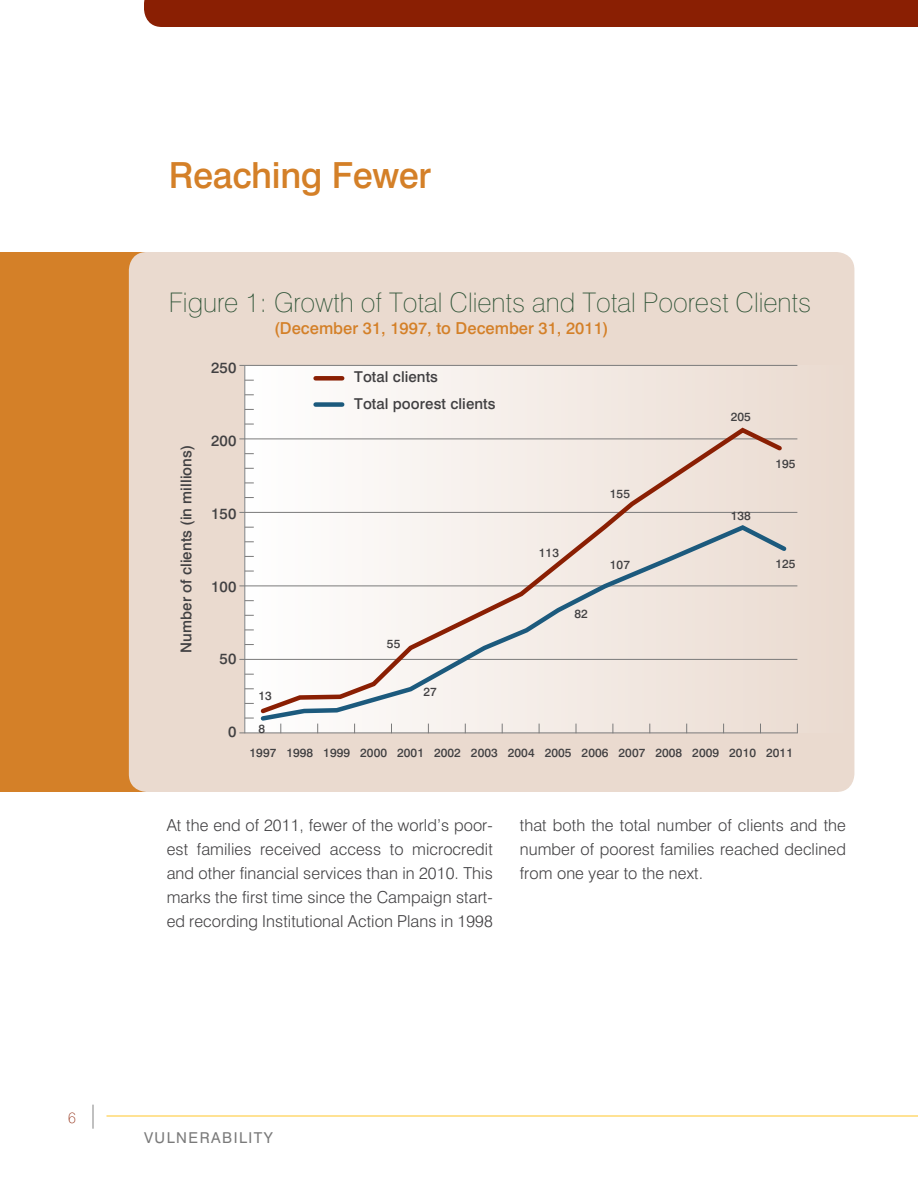
<style>
.page{position:relative;width:918px;height:1188px;background:#fff}
.page>*{position:absolute;margin:0;border:0;box-sizing:border-box;transform-origin:0 0}
.t1{font:500 36px "Swiss";letter-spacing:-.01em;color:#d48028}
.t2{font:100 27px "Swiss";color:#2b5134}
.t3{font:300 16.5px/24px "Swiss";letter-spacing:.005em;color:#414042;text-align:justify}
.t4{font:500 16.5px "Swiss";color:#d48028}
.t5{font:500 15px/27px "Swiss";letter-spacing:.005em;color:#414042}
.t6{font:15px "Swiss";letter-spacing:.1em;color:#7a7a7a}
.t7{font:100 15px "Swiss";color:#8a1f03}
.t8{font:500 12px "Swiss";letter-spacing:.005em;color:#414042}
.s1{font-size:24px;color:#7a7a7a}
</style>
<div class="page">
<div style="left:144px;top:0;width:774px;height:27px;background:#8a1f03"></div>
<hr style="left:106px;top:1116px;width:812px;height:1px;background:#ffc628">
<div style="left:0;top:252px;width:167px;height:540px;background:#d48028"></div>
<div style="left:129px;top:252px;width:725px;height:540px;background:#eadacf;border-radius:18px"></div>
<div style="left:244px;top:365px;width:610px;height:368px;background:linear-gradient(to right,#fdfdfd,#eadacf)"></div>
<hr style="left:239px;top:439px;width:558px;height:1px;background:#7a7a7a">
<hr style="left:239px;top:365px;width:558px;height:1px;background:#7a7a7a">
<hr style="left:239px;top:512px;width:558px;height:1px;background:#7a7a7a">
<hr style="left:239px;top:586px;width:558px;height:1px;background:#7a7a7a">
<hr style="left:239px;top:659px;width:558px;height:1px;background:#7a7a7a">
<hr style="left:239px;top:733px;width:558px;height:1px;background:#7a7a7a">
<hr style="left:244px;top:366px;width:1px;height:367px;background:#7a7a7a">
<svg style="left:257px;top:425px;width:529px;height:292px"></svg>
<svg style="left:258px;top:522px;width:532px;height:202px"></svg>
<div style="left:316px;top:376px;width:26px;height:5px;background:#8a1f03"></div>
<div style="left:316px;top:402px;width:26px;height:5px;background:#1c5a7d"></div>
<h1 class="t1" style="left:169px;top:153px;width:264px">Reaching Fewer</h1>
<h2 class="t2" style="left:169px;top:286px;width:644px">Figure 1: Growth of Total Clients and Total Poorest Clients</h2>
<p class="t4" style="left:274px;top:318px;width:336px">(December 31, 1997, to December 31, 2011)</p>
<p class="t5" style="left:173px;top:653px;width:210px;rotate:-90deg">Number of clients (in millions)</p>
<p class="t5" style="left:211px;top:355px;width:27px">250</p>
<p class="t5" style="left:211px;top:427px;width:27px">200</p>
<p class="t5" style="left:211px;top:500px;width:27px">150</p>
<p class="t5" style="left:211px;top:573px;width:27px">100</p>
<p class="t5" style="left:220px;top:646px;width:18px">50</p>
<p class="t5" style="left:228px;top:718px;width:10px">0</p>
<p class="t8" style="left:258px;top:688px;width:15px">13</p>
<p class="t8" style="left:258px;top:721px;width:8px">8</p>
<p class="t5" style="left:354px;top:363px;width:143px">Total clients<br>Total poorest clients</p>
<p class="t8" style="left:387px;top:637px;width:15px">55</p>
<p class="t8" style="left:423px;top:685px;width:15px">27</p>
<p class="t8" style="left:539px;top:546px;width:22px">113</p>
<p class="t8" style="left:574px;top:606px;width:15px">82</p>
<p class="t8" style="left:610px;top:487px;width:22px">155</p>
<p class="t8" style="left:610px;top:558px;width:22px">107</p>
<p class="t8" style="left:731px;top:409px;width:22px">205</p>
<p class="t8" style="left:731px;top:508px;width:22px">138</p>
<p class="t8" style="left:775px;top:456px;width:22px">195</p>
<p class="t8" style="left:775px;top:556px;width:22px">125</p>
<p class="t8" style="left:250px;top:745px;width:545px">1997 1998 1999 2000 2001 2002 2003 2004 2005 2006 2007 2008 2009 2010 2011</p>
<p class="t3" style="left:167px;top:813px;width:328px">At the end of 2011, fewer of the world’s poor&shy;est families received access to microcredit and other financial services than in 2010. This marks the first time since the Campaign start&shy;ed recording Institutional Action Plans in 1998</p>
<p class="t3" style="left:520px;top:813px;width:328px">that both the total number of clients and the number of poorest families reached declined from one year to the next.</p>
<p class="t7" style="left:68px;top:1108px;width:32px">6 <span class="s1">|</span></p>
<p class="t6" style="left:144px;top:1129px;width:131px">VULNERABILITY</p>
</div>
